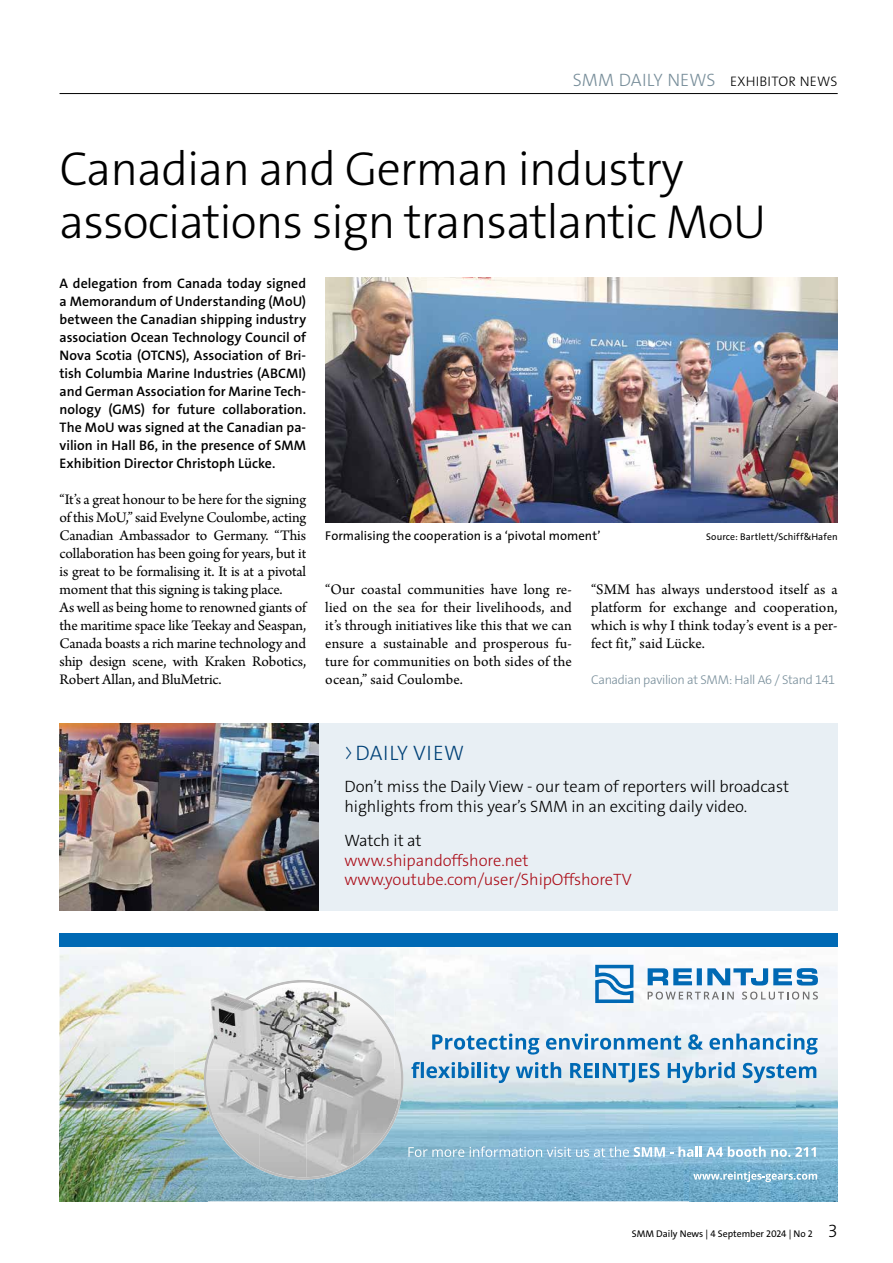
<style>
.page{position:relative;width:893px;height:1263px;background:#fff}
.page>*{position:absolute;margin:0;border:0;box-sizing:border-box;transform-origin:0 0}
.t1{font:300 48px/52.5px "The Sans Os F";letter-spacing:-.02em;color:#000}
.t2{font:300 21px "The Sans Os F";letter-spacing:.03em;color:#004177}
.t3{font:300 16.5px/19.5px "The Sans Os F";letter-spacing:-.005em;color:#000}
.t4{font:300 16.5px/19.5px "The Sans Os F";letter-spacing:-.005em;color:#ab0e19}
.t5{font:15.3px/18px "Arno Pro";letter-spacing:-.01em;color:#000;text-align:justify}
.t6{font:600 13.8px/18px "The Sans Os F";color:#000;text-align:justify}
.t7{font:300 13.8px "The Sans Os F";letter-spacing:.015em;color:#000}
.t8{font:12.75px "The Sans Os F";letter-spacing:.005em;color:#000}
.t9{font:300 12.75px "The Sans Os F";letter-spacing:-.03em;color:#788e9a}
.t10{font:9.75px "The Sans Os F";color:#000}
.s1{font-size:18px;color:#788e9a}
.s2{font-size:23.1px}
.s3{font-weight:300;font-size:18px}
</style>
<div class="page">
<hr style="left:60px;top:93px;width:778px;height:1px;background:#000">
<div style="left:319px;top:723px;width:519px;height:188px;background:#e8eff4"></div>
<img style="left:60px;top:723px;width:259px;height:188px">
<img style="left:325px;top:277px;width:513px;height:245px">
<img style="left:60px;top:946px;width:147px;height:255px">
<img style="left:207px;top:946px;width:631px;height:42px">
<img style="left:797px;top:994px;width:41px;height:207px">
<img style="left:207px;top:1182px;width:54px;height:19px">
<img style="left:315px;top:1182px;width:482px;height:19px">
<img style="left:261px;top:1182px;width:54px;height:19px">
<img style="left:175px;top:979px;width:29px;height:44px">
<img style="left:175px;top:1023px;width:29px;height:45px">
<img style="left:175px;top:1068px;width:29px;height:45px">
<div style="left:60px;top:933px;width:778px;height:13px;background:#0069b4"></div>
<svg style="left:204px;top:965px;width:614px;height:217px"></svg>
<p class="t7" style="left:573px;top:72px;width:266px"><span class="s1">SMM DAILY NEWS</span> EXHIBITOR NEWS</p>
<h1 class="t1" style="left:60px;top:143px;width:708px">Canadian and German industry associations sign transatlantic MoU</h1>
<p class="t6" style="left:60px;top:274px;width:248px">A delegation from Canada today signed a Memorandum of Understanding (MoU) between the Canadian shipping industry association Ocean Technology Council of Nova Scotia (OTCNS), Association of Bri&shy;tish Columbia Marine Industries (ABCMI) and German Association for Marine Tech&shy;nology (GMS) for future collaboration.<br>The MoU was signed at the Canadian pa&shy;vilion in Hall B6, in the presence of SMM Exhibition Director Christoph Lücke.</p>
<p class="t5" style="left:60px;top:491px;width:248px;text-align:left">“It’s a great honour to be here for the signing of this MoU,” said Evelyne Coulombe, acting Canadian Ambassador to Germany. “This collaboration has been going for years, but it is great to be formalising it. It is at a pivotal moment that this signing is taking place.<br>As well as being home to renowned giants of the maritime space like Teekay and Seaspan, Canada boasts a rich marine technology and ship design scene, with Kraken Robotics, Robert Allan, and BluMetric.</p>
<p class="t8" style="left:325px;top:527px;width:277px">Formalising the cooperation is a ‘pivotal moment’</p>
<p class="t10" style="left:706px;top:530px;width:133px">Source: Bartlett/Schiff&amp;Hafen</p>
<p class="t5" style="left:325px;top:581px;width:248px">“Our coastal communities have long re&shy;lied on the sea for their livelihoods, and it’s through initiatives like this that we can ensure a sustainable and prosperous fu&shy;ture for communities on both sides of the ocean,” said Coulombe.</p>
<p class="t5" style="left:591px;top:581px;width:248px">“SMM has always understood itself as a platform for exchange and cooperation, which is why I think today’s event is a per&shy;fect fit,” said Lücke.</p>
<p class="t9" style="left:591px;top:672px;width:245px">Canadian pavilion at SMM: Hall A6 / Stand 141</p>
<h2 class="t2" style="left:345px;top:739px;width:121px"><span class="s2">&gt;</span> DAILY VIEW</h2>
<p class="t3" style="left:344px;top:777px;width:446px">Don’t miss the Daily View - our team of reporters will broadcast highlights from this year’s SMM in an exciting daily video.</p>
<p class="t3" style="left:344px;top:831px;width:79px">Watch it at</p>
<p class="t4" style="left:344px;top:851px;width:289px">www.shipandoffshore.net www.youtube.com/user/ShipOffshoreTV</p>
<p class="t10" style="left:632px;top:1228px;width:207px">SMM Daily News | 4 September 2024 | No 2 <span class="s3">3</span></p>
</div>
